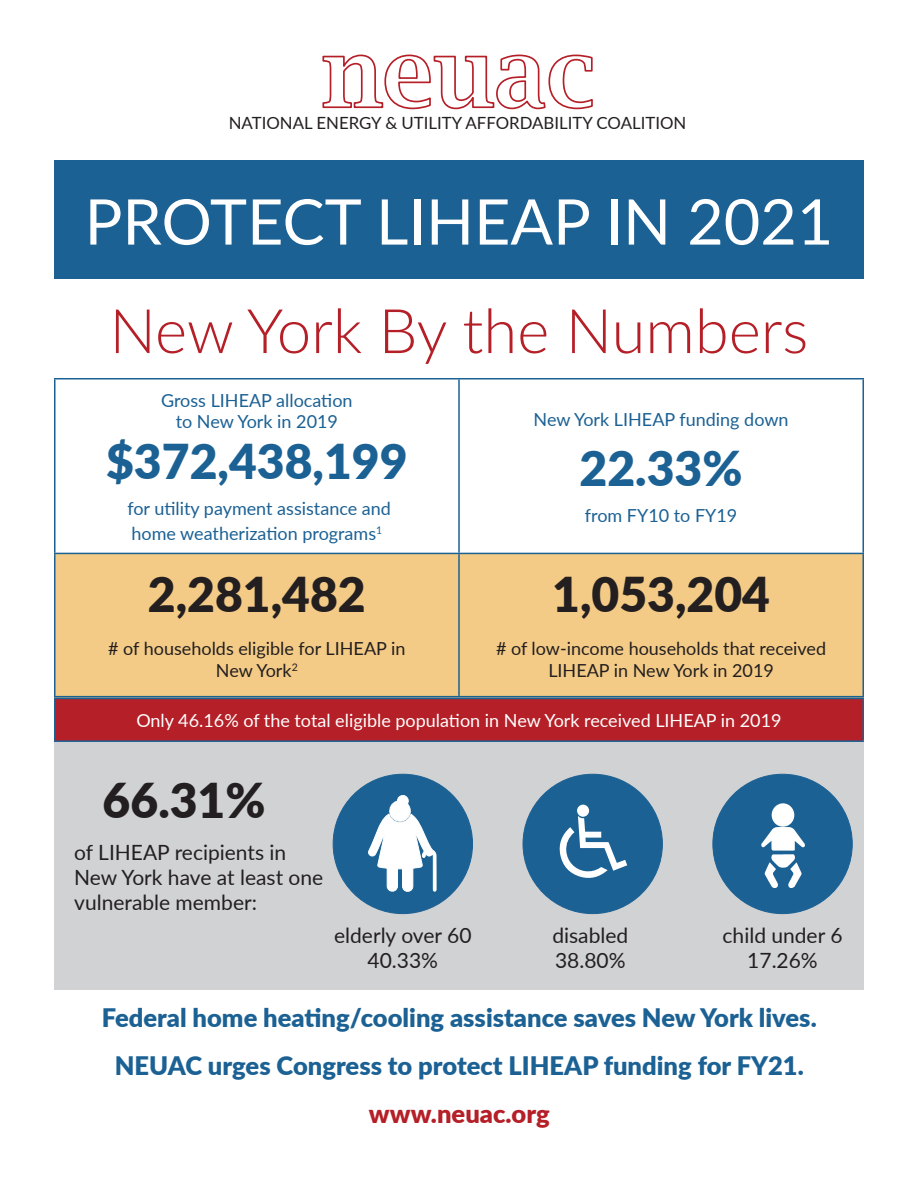
<style>
.page{position:relative;width:918px;height:1188px;background:#fff}
.page>*{position:absolute;margin:0;border:0;box-sizing:border-box;transform-origin:0 0}
.t1{font:63px "Lato";color:#fff}
.t2{font:300 61.5px "Lato";color:#b51f27}
.t3{font:900 48px "Lato";color:#231f20}
.t4{font:900 48px "Lato";color:#1b6194}
.t5{font:900 25.5px "Lato";color:#1b6194}
.t6{font:900 25.5px "Lato";color:#b51f27}
.t7{font:21px/25.2px "Lato";color:#231f20}
.t8{font:18px "Lato";color:#1b6194}
.t9{font:18px/21.6px "Lato";color:#231f20;text-align:center}
.t10{font:18px "Lato";color:#fff}
.t11{font:16.8px "Lato";color:#231f20}
</style>
<div class="page">
<svg style="left:322px;top:54px;width:271px;height:56px"></svg>
<div style="left:54px;top:160px;width:810px;height:119px;background:#1b6194"></div>
<div style="left:54px;top:378px;width:810px;height:326px;background:#f3cb86"></div>
<div style="left:56px;top:380px;width:806px;height:173px;background:#fff"></div>
<hr style="left:54px;top:378px;width:405px;height:2px;background:#1b6194">
<hr style="left:54px;top:379px;width:2px;height:174px;background:#1b6194">
<hr style="left:459px;top:378px;width:405px;height:2px;background:#1b6194">
<hr style="left:458px;top:379px;width:2px;height:174px;background:#1b6194">
<hr style="left:862px;top:379px;width:2px;height:174px;background:#1b6194">
<hr style="left:54px;top:553px;width:405px;height:1px;background:#1b6194">
<hr style="left:54px;top:554px;width:2px;height:142px;background:#1b6194">
<hr style="left:459px;top:553px;width:405px;height:1px;background:#1b6194">
<hr style="left:458px;top:554px;width:2px;height:142px;background:#1b6194">
<hr style="left:862px;top:554px;width:2px;height:142px;background:#1b6194">
<hr style="left:54px;top:696px;width:405px;height:1px;background:#1b6194">
<hr style="left:459px;top:696px;width:405px;height:1px;background:#1b6194">
<div style="left:54px;top:739px;width:810px;height:250px;background:#d1d2d4"></div>
<div style="left:333px;top:774px;width:140px;height:140px;background:#1b6194;border-radius:50%"></div>
<svg style="left:368px;top:795px;width:68px;height:97px"></svg>
<div style="left:523px;top:774px;width:139px;height:140px;background:#1b6194;border-radius:50%"></div>
<svg style="left:559px;top:816px;width:68px;height:62px"></svg>
<div style="left:577px;top:805px;width:12px;height:12px;background:#fff;border-radius:50%"></div>
<div style="left:713px;top:774px;width:139px;height:140px;background:#1b6194;border-radius:50%"></div>
<div style="left:772px;top:803px;width:22px;height:24px;background:#fff;border-radius:50%"></div>
<svg style="left:761px;top:827px;width:44px;height:61px"></svg>
<div style="left:55px;top:698px;width:808px;height:43px;background:#b51f27"></div>
<hr style="left:54px;top:699px;width:2px;height:41px;background:#1b6194">
<hr style="left:862px;top:699px;width:2px;height:41px;background:#1b6194">
<hr style="left:54px;top:740px;width:405px;height:2px;background:#1b6194">
<hr style="left:459px;top:740px;width:405px;height:2px;background:#1b6194">
<hr style="left:54px;top:698px;width:405px;height:1px;background:#1b6194">
<hr style="left:459px;top:698px;width:405px;height:1px;background:#1b6194">
<p class="t11" style="left:229px;top:111px;width:459px">NATIONAL ENERGY &amp; UTILITY AFFORDABILITY COALITION</p>
<p class="t1" style="left:85px;top:177px;width:750px">PROTECT LIHEAP IN 2021</p>
<p class="t2" style="left:110px;top:288px;width:700px">New York By the Numbers</p>
<p class="t8" style="left:161px;top:387px;width:193px">Gross LIHEAP allocation</p>
<p class="t8" style="left:176px;top:409px;width:164px">to New York in 2019</p>
<p class="t4" style="left:106px;top:425px;width:303px">$372,438,199</p>
<p class="t8" style="left:127px;top:495px;width:265px">for utility payment assistance and</p>
<p class="t8" style="left:131px;top:521px;width:252px">home weatherization programs<sup>1</sup></p>
<p class="t3" style="left:148px;top:558px;width:219px">2,281,482</p>
<p class="t9" style="left:108px;top:637px;width:299px"># of households eligible for LIHEAP in</p>
<p class="t9" style="left:216px;top:659px;width:83px">New York<sup>2</sup></p>
<p class="t8" style="left:534px;top:407px;width:256px">New York LIHEAP funding down</p>
<p class="t4" style="left:580px;top:432px;width:164px">22.33%</p>
<p class="t8" style="left:585px;top:503px;width:154px">from FY10 to FY19</p>
<p class="t3" style="left:552px;top:558px;width:219px">1,053,204</p>
<p class="t9" style="left:496px;top:637px;width:332px"># of low-income households that received<br>LIHEAP in New York in 2019</p>
<p class="t10" style="left:136px;top:708px;width:647px">Only 46.16% of the total eligible population in New York received LIHEAP in 2019</p>
<p class="t3" style="left:103px;top:764px;width:164px">66.31%</p>
<p class="t7" style="left:74px;top:839px;width:251px">of LIHEAP recipients in<br>New York have at least one vulnerable member:</p>
<p class="t7" style="left:334px;top:922px;width:139px">elderly over 60</p>
<p class="t7" style="left:368px;top:947px;width:72px">40.33%</p>
<p class="t7" style="left:552px;top:922px;width:77px">disabled</p>
<p class="t7" style="left:555px;top:947px;width:72px">38.80%</p>
<p class="t7" style="left:723px;top:922px;width:121px">child under 6</p>
<p class="t7" style="left:747px;top:947px;width:72px">17.26%</p>
<p class="t5" style="left:102px;top:999px;width:716px">Federal home heating/cooling assistance saves New York lives.</p>
<p class="t5" style="left:115px;top:1047px;width:691px">NEUAC urges Congress to protect LIHEAP funding for FY21.</p>
<p class="t6" style="left:369px;top:1095px;width:182px">www.neuac.org</p>
</div>
